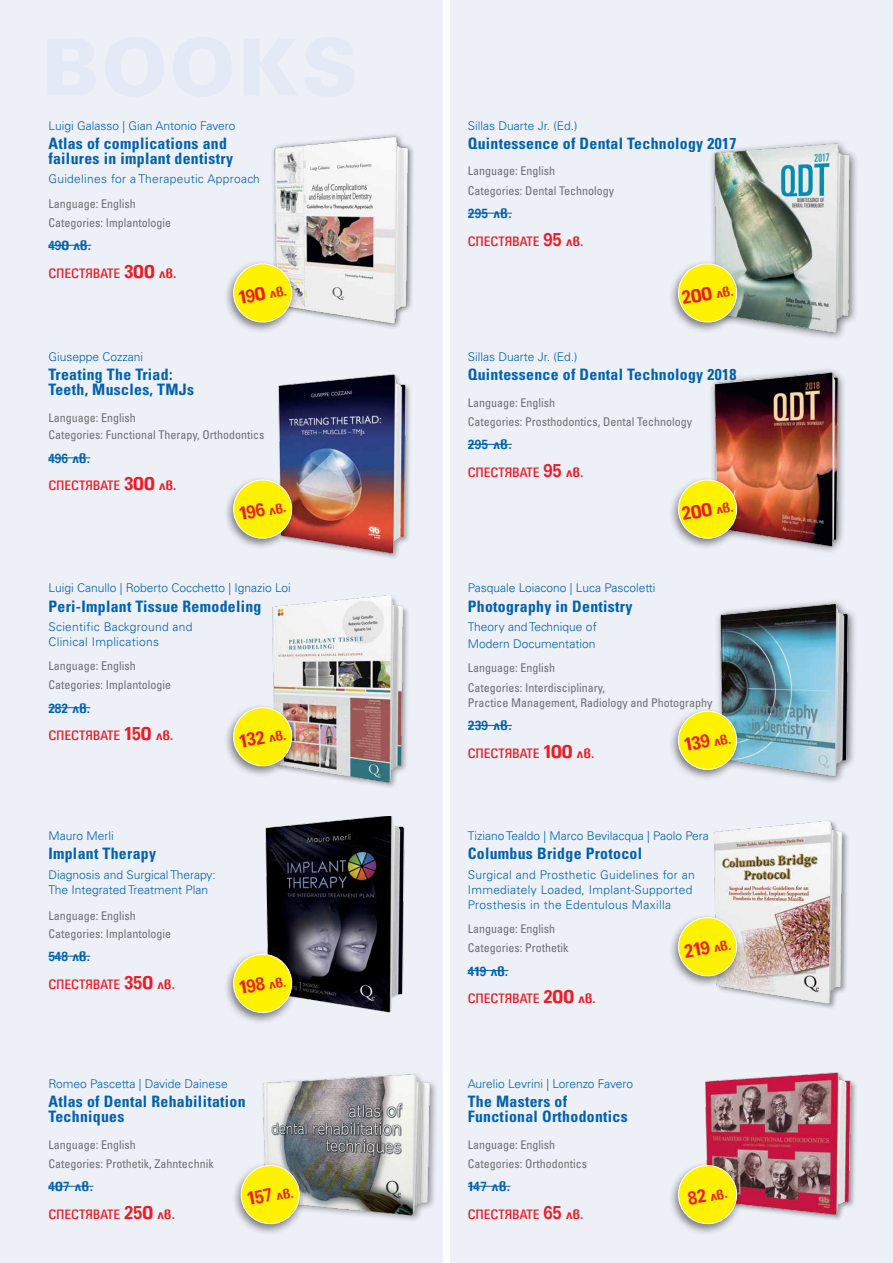
<style>
.page{position:relative;width:893px;height:1263px;background:#fff}
.page>*{position:absolute;margin:0;border:0;box-sizing:border-box;transform-origin:0 0}
.t1{font:700 condensed 21px "Universum Bg";color:#ed1d24}
.t2{font:700 condensed 15.75px/15px "Univers LT Std";letter-spacing:.02em;color:#0061af}
.t3{font:700 condensed 15px "Universum Bg";letter-spacing:.015em;color:#0061af}
.t4{font:700 condensed 15px "Universum Bg";color:#ed1d24}
.t5{font:condensed 14.85px "Universum Bg";letter-spacing:.015em;color:#ed1d24}
.t6{font:condensed 12px/19.2px "Univers LT Std";color:#6d6e71}
.t7{font:300 12px/17.1px "Univers LT Std";color:#0061af}
.t8{font:300 12px/15px "Univers LT Std";letter-spacing:.025em;color:#0061af}
.s1{font-weight:700;font-size:21px}
.s2{font-weight:700}
.s3{font-size:15px}
.s4{font-size:21px}
</style>
<div class="page">
<div style="left:451px;top:0;width:442px;height:1263px;background:#eef0f8"></div>
<hr style="left:468px;top:444px;width:44px;height:1px;background:#0061af">
<img style="left:711px;top:369px;width:133px;height:183px">
<div style="left:668px;top:476px;width:75px;height:75px;background:#000;opacity:.5"></div>
<svg style="left:676px;top:478px;width:63px;height:63px;background:#eddc3e"></svg>
<hr style="left:468px;top:213px;width:44px;height:1px;background:#0061af">
<img style="left:711px;top:141px;width:146px;height:197px">
<div style="left:668px;top:259px;width:75px;height:75px;background:#000;opacity:.5"></div>
<svg style="left:676px;top:262px;width:63px;height:62px;background:#ebe547"></svg>
<hr style="left:468px;top:1186px;width:42px;height:1px;background:#0061af">
<img style="left:705px;top:1072px;width:151px;height:148px">
<div style="left:668px;top:1161px;width:75px;height:75px;background:#000;opacity:.5"></div>
<svg style="left:676px;top:1163px;width:63px;height:63px;background:#e9de43"></svg>
<hr style="left:468px;top:725px;width:44px;height:1px;background:#0061af">
<img style="left:717px;top:601px;width:139px;height:181px">
<div style="left:668px;top:707px;width:75px;height:75px;background:#000;opacity:.5"></div>
<svg style="left:676px;top:709px;width:63px;height:63px;background:#e5e148"></svg>
<div style="left:0;top:0;width:442px;height:1263px;background:#eef0f8"></div>
<hr style="left:48px;top:245px;width:43px;height:1px;background:#0061af">
<img style="left:272px;top:134px;width:142px;height:194px">
<div style="left:223px;top:259px;width:76px;height:75px;background:#000;opacity:.5"></div>
<svg style="left:231px;top:262px;width:63px;height:62px;background:#f0e74a"></svg>
<hr style="left:48px;top:707px;width:42px;height:1px;background:#0061af">
<hr style="left:48px;top:457px;width:42px;height:1px;background:#0061af">
<img style="left:278px;top:374px;width:132px;height:184px">
<div style="left:223px;top:476px;width:76px;height:75px;background:#000;opacity:.5"></div>
<svg style="left:231px;top:478px;width:63px;height:63px;background:#e8d73c"></svg>
<img style="left:265px;top:816px;width:140px;height:197px">
<div style="left:223px;top:950px;width:76px;height:75px;background:#000;opacity:.5"></div>
<svg style="left:231px;top:952px;width:63px;height:63px;background:#ded63c"></svg>
<img style="left:272px;top:595px;width:136px;height:192px">
<div style="left:223px;top:703px;width:76px;height:75px;background:#000;opacity:.5"></div>
<svg style="left:231px;top:705px;width:63px;height:63px;background:#e9df43"></svg>
<hr style="left:468px;top:970px;width:40px;height:1px;background:#0061af">
<img style="left:714px;top:820px;width:134px;height:188px">
<div style="left:668px;top:913px;width:75px;height:75px;background:#000;opacity:.5"></div>
<svg style="left:676px;top:915px;width:63px;height:63px;background:#efe74b"></svg>
<hr style="left:48px;top:1186px;width:45px;height:1px;background:#0061af">
<img style="left:262px;top:1067px;width:189px;height:159px">
<div style="left:231px;top:1161px;width:75px;height:75px;background:#000;opacity:.5"></div>
<svg style="left:239px;top:1163px;width:63px;height:63px;background:#e7e046"></svg>
<hr style="left:48px;top:956px;width:42px;height:1px;background:#0061af">
<p class="t7" style="left:48px;top:117px;width:189px">Luigi Galasso | Gian Antonio Favero</p>
<h2 class="t2" style="left:48px;top:136px;width:186px">Atlas of complications and failures in implant dentistry</h2>
<p class="t8" style="left:48px;top:172px;width:213px">Guidelines for a Therapeutic Approach</p>
<p class="t6" style="left:48px;top:193px;width:124px">Language: English<br>Categories: Implantologie</p>
<p class="t3" style="left:48px;top:240px;width:44px">490 лв.</p>
<p class="t5" style="left:48px;top:267px;width:130px">Спестявате <span class="s1">300</span> <span class="s2">лв.</span></p>
<h1 class="t1" style="left:237px;top:289px;width:50px;rotate:-10deg">190 <span class="s3">лв.</span></h1>
<p class="t7" style="left:48px;top:348px;width:96px">Giuseppe Cozzani</p>
<h2 class="t2" style="left:48px;top:367px;width:147px">Treating The Triad:<br>Teeth, Muscles, TMJs</h2>
<p class="t6" style="left:48px;top:408px;width:218px;line-height:17.7px">Language: English<br>Categories: Functional Therapy, Orthodontics</p>
<p class="t3" style="left:48px;top:452px;width:43px">496 лв.</p>
<p class="t5" style="left:48px;top:480px;width:130px">Спестявате <span class="s1">300</span> <span class="s2">лв.</span></p>
<h1 class="t1" style="left:238px;top:505px;width:49px;rotate:-10deg">196 <span class="s3">лв.</span></h1>
<p class="t7" style="left:48px;top:579px;width:244px">Luigi Canullo | Roberto Cocchetto | Ignazio Loi</p>
<h2 class="t2" style="left:48px;top:598px;width:215px">Peri-Implant Tissue Remodeling</h2>
<p class="t8" style="left:48px;top:619px;width:146px">Scientific Background and<br>Clinical Implications</p>
<p class="t6" style="left:48px;top:656px;width:124px">Language: English<br>Categories: Implantologie</p>
<p class="t3" style="left:48px;top:702px;width:43px">282 лв.</p>
<p class="t5" style="left:48px;top:730px;width:127px">Спестявате <span class="s1">150</span> <span class="s2">лв.</span></p>
<h1 class="t1" style="left:238px;top:733px;width:49px;rotate:-10deg">132 <span class="s3">лв.</span></h1>
<p class="t7" style="left:48px;top:827px;width:67px">Mauro Merli</p>
<h2 class="t2" style="left:48px;top:846px;width:109px">Implant Therapy</h2>
<p class="t7" style="left:48px;top:867px;width:169px;line-height:15px">Diagnosis and Surgical Therapy:<br>The Integrated Treatment Plan</p>
<p class="t6" style="left:48px;top:907px;width:124px;line-height:17.7px">Language: English<br>Categories: Implantologie</p>
<p class="t3" style="left:48px;top:951px;width:43px">548 лв.</p>
<p class="t5" style="left:48px;top:978px;width:128px">Спестявате <span class="s1">350</span> <span class="s2">лв.</span></p>
<h1 class="t1" style="left:238px;top:980px;width:49px;rotate:-10deg">198 <span class="s3">лв.</span></h1>
<p class="t7" style="left:48px;top:1075px;width:181px">Romeo Pascetta | Davide Dainese</p>
<h2 class="t2" style="left:48px;top:1094px;width:199px">Atlas of Dental Rehabilitation<br>Techniques</h2>
<p class="t6" style="left:48px;top:1134px;width:167px">Language: English<br>Categories: Prothetik, Zahntechnik</p>
<p class="t3" style="left:48px;top:1181px;width:46px">407 лв.</p>
<p class="t5" style="left:48px;top:1208px;width:128px">Спестявате <span class="s1">250</span> <span class="s2">лв.</span></p>
<h1 class="t1" style="left:246px;top:1191px;width:48px;rotate:-10deg">157 <span class="s3">лв.</span></h1>
<p class="t7" style="left:468px;top:117px;width:111px">Sillas Duarte Jr. (Ed.)</p>
<h2 class="t2" style="left:468px;top:136px;width:270px">Quintessence of Dental Technology 2017</h2>
<p class="t6" style="left:468px;top:161px;width:148px">Language: English<br>Categories: Dental Technology</p>
<p class="t3" style="left:468px;top:208px;width:46px">295 лв.</p>
<p class="t5" style="left:468px;top:235px;width:118px">Спестявате <span class="s1">95</span> <span class="s2">лв.</span></p>
<h1 class="t1" style="left:681px;top:290px;width:53px;rotate:-10deg">200 <span class="s3">лв.</span></h1>
<p class="t7" style="left:468px;top:348px;width:111px">Sillas Duarte Jr. (Ed.)</p>
<h2 class="t2" style="left:468px;top:367px;width:270px">Quintessence of Dental Technology 2018</h2>
<p class="t6" style="left:468px;top:393px;width:226px">Language: English<br>Categories: Prosthodontics, Dental Technology</p>
<p class="t3" style="left:468px;top:439px;width:46px">295 лв.</p>
<p class="t5" style="left:468px;top:466px;width:118px">Спестявате <span class="s1">95</span> <span class="s2">лв.</span></p>
<h1 class="t1" style="left:681px;top:506px;width:53px;rotate:-10deg">200 <span class="s3">лв.</span></h1>
<p class="t7" style="left:468px;top:579px;width:189px">Pasquale Loiacono | Luca Pascoletti</p>
<h2 class="t2" style="left:468px;top:598px;width:166px">Photography in Dentistry</h2>
<p class="t7" style="left:468px;top:618px;width:130px">Theory and Technique of<br>Modern Documentation</p>
<p class="t6" style="left:468px;top:658px;width:139px;line-height:20px">Language: English<br>Categories: Interdisciplinary,</p>
<p class="t6" style="left:468px;top:693px;width:246px">Practice Management, Radiology and Photography</p>
<p class="t3" style="left:468px;top:720px;width:46px">239 лв.</p>
<p class="t5" style="left:468px;top:747px;width:128px">Спестявате <span class="s1">100</span> <span class="s2">лв.</span></p>
<h1 class="t1" style="left:683px;top:737px;width:49px;rotate:-10deg">139 <span class="s3">лв.</span></h1>
<p class="t7" style="left:468px;top:827px;width:243px">Tiziano Tealdo | Marco Bevilacqua | Paolo Pera</p>
<h2 class="t2" style="left:468px;top:846px;width:176px">Columbus Bridge Protocol</h2>
<p class="t8" style="left:468px;top:867px;width:228px">Surgical and Prosthetic Guidelines for an<br>Immediately Loaded, Implant-Supported<br>Prosthesis in the Edentulous Maxilla</p>
<p class="t6" style="left:468px;top:919px;width:102px">Language: English<br>Categories: Prothetik</p>
<p class="t3" style="left:468px;top:965px;width:42px">419 лв.</p>
<p class="t5" style="left:468px;top:992px;width:130px">Спестявате <span class="s1">200</span> <span class="s2">лв.</span></p>
<h1 class="t1" style="left:683px;top:943px;width:49px;rotate:-10deg">219 <span class="s3">лв.</span></h1>
<p class="t7" style="left:468px;top:1075px;width:167px">Aurelio Levrini | Lorenzo Favero</p>
<h2 class="t2" style="left:468px;top:1094px;width:162px">The masters of functional orthodontics</h2>
<p class="t6" style="left:468px;top:1134px;width:121px">Language: English<br>Categories: Orthodontics</p>
<p class="t3" style="left:468px;top:1181px;width:44px">147 лв.</p>
<p class="t5" style="left:468px;top:1208px;width:118px">Спестявате <span class="s1">65</span> <span class="s2">лв.</span></p>
<p class="t4" style="left:687px;top:1194px;width:41px;rotate:-10deg"><span class="s4">82</span> лв.</p>
</div>
